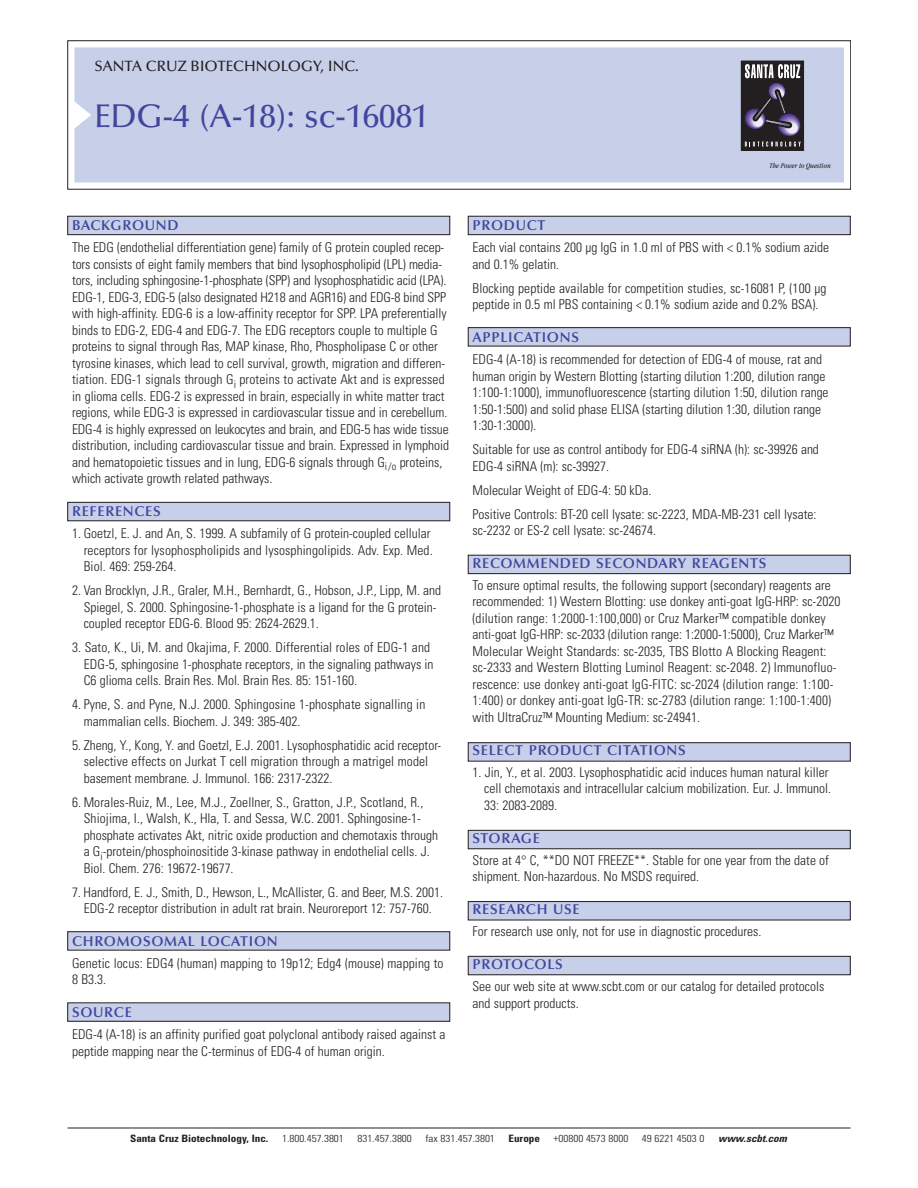
<style>
.page{position:relative;width:918px;height:1188px;background:#fff}
.page>*{position:absolute;margin:0;border:0;box-sizing:border-box;transform-origin:0 0}
.t1{font:500 33px "Optima";color:#41459c}
.t2{font:500 15px "Optima";color:#231f20}
.t3{font:600 14.25px "Optima";letter-spacing:.05em;color:#41459c}
.t4{font:300 condensed 13.5px/16.5px "Univers";color:#231f20}
.t5{font:300 condensed 10.2px "Univers";color:#231f20;scale:1.1 1}
.t6{font:700 condensed 10.2px "Univers";color:#231f20;scale:1.1 1}
.t7{font:italic 700 condensed 10.2px "Univers";color:#231f20;scale:1.1 1}
.t8{font:italic condensed 7.5px "Garamond";color:#231f20}
</style>
<div class="page">
<div style="left:468px;top:956px;width:382px;height:19px;background:#c7cfe9"></div>
<div style="left:468px;top:956px;width:382px;height:19px;border:1px solid #231f20"></div>
<div style="left:468px;top:216px;width:382px;height:19px;background:#c7cfe9"></div>
<div style="left:468px;top:216px;width:382px;height:19px;border:1px solid #231f20"></div>
<div style="left:468px;top:830px;width:382px;height:19px;background:#c7cfe9"></div>
<div style="left:468px;top:830px;width:382px;height:19px;border:1px solid #231f20"></div>
<div style="left:74px;top:47px;width:770px;height:135px;background:#c7cfe9"></div>
<div style="left:741px;top:61px;width:62px;height:89px;background:#231f20"></div>
<div style="left:741px;top:61px;width:63px;height:90px;border:1px solid #231f20"></div>
<svg style="left:741px;top:64px;width:64px;height:83px"></svg>
<hr style="left:68px;top:1128px;width:782px;height:1px;background:#231f20">
<div style="left:68px;top:216px;width:382px;height:19px;background:#c7cfe9"></div>
<div style="left:68px;top:216px;width:382px;height:19px;border:1px solid #231f20"></div>
<div style="left:68px;top:502px;width:382px;height:19px;background:#c7cfe9"></div>
<div style="left:68px;top:502px;width:382px;height:19px;border:1px solid #231f20"></div>
<div style="left:68px;top:932px;width:382px;height:18px;background:#c7cfe9"></div>
<div style="left:68px;top:931px;width:382px;height:19px;border:1px solid #231f20"></div>
<div style="left:68px;top:1003px;width:382px;height:18px;background:#c7cfe9"></div>
<div style="left:68px;top:1003px;width:382px;height:19px;border:1px solid #231f20"></div>
<div style="left:468px;top:743px;width:382px;height:18px;background:#c7cfe9"></div>
<div style="left:468px;top:742px;width:382px;height:19px;border:1px solid #231f20"></div>
<div style="left:468px;top:902px;width:382px;height:18px;background:#c7cfe9"></div>
<div style="left:468px;top:901px;width:382px;height:19px;border:1px solid #231f20"></div>
<div style="left:468px;top:555px;width:382px;height:19px;background:#c7cfe9"></div>
<div style="left:468px;top:555px;width:382px;height:19px;border:1px solid #231f20"></div>
<div style="left:468px;top:328px;width:382px;height:18px;background:#c7cfe9"></div>
<div style="left:468px;top:327px;width:382px;height:19px;border:1px solid #231f20"></div>
<p class="t2" style="left:94px;top:60px;width:266px">SANTA CRUZ BIOTECHNOLOGY, INC.</p>
<h1 class="t1" style="left:94px;top:103px;width:336px">EDG-4 (A-18): sc-16081</h1>
<p class="t3" style="left:72px;top:220px;width:108px">BACKGROUND</p>
<p class="t4" style="left:72px;top:241px;width:378px">The EDG (endothelial differentiation gene) family of G protein coupled recep&shy;tors consists of eight family members that bind lysophospholipid (LPL) media&shy;tors, including sphingosine-1-phosphate (SPP) and lysophosphatidic acid (LPA).<br>EDG-1, EDG-3, EDG-5 (also designated H218 and AGR16) and EDG-8 bind SPP with high-affinity. EDG-6 is a low-affinity receptor for SPP. LPA preferentially binds to EDG-2, EDG-4 and EDG-7. The EDG receptors couple to multiple G proteins to signal through Ras, MAP kinase, Rho, Phospholipase C or other tyrosine kinases, which lead to cell survival, growth, migration and differen&shy;tiation. EDG-1 signals through G<sub>i</sub> proteins to activate Akt and is expressed in glioma cells. EDG-2 is expressed in brain, especially in white matter tract regions, while EDG-3 is expressed in cardiovascular tissue and in cerebellum.<br>EDG-4 is highly expressed on leukocytes and brain, and EDG-5 has wide tissue distribution, including cardiovascular tissue and brain. Expressed in lymphoid and hematopoietic tissues and in lung, EDG-6 signals through G<sub>i/o</sub> proteins, which activate growth related pathways.</p>
<p class="t3" style="left:72px;top:505px;width:90px">REFERENCES</p>
<p class="t4" style="left:84px;top:526px;width:350px;text-indent:-12px">1. Goetzl, E. J. and An, S. 1999. A subfamily of G protein-coupled cellular receptors for lysophospholipids and lysosphingolipids. Adv. Exp. Med.<br>Biol. 469: 259-264.</p>
<p class="t4" style="left:84px;top:583px;width:359px;text-indent:-12px">2. Van Brocklyn, J.R., Graler, M.H., Bernhardt, G., Hobson, J.P., Lipp, M. and<br>Spiegel, S. 2000. Sphingosine-1-phosphate is a ligand for the G protein&shy;coupled receptor EDG-6. Blood 95: 2624-2629.1.</p>
<p class="t4" style="left:84px;top:640px;width:351px;text-indent:-12px">3. Sato, K., Ui, M. and Okajima, F. 2000. Differential roles of EDG-1 and<br>EDG-5, sphingosine 1-phosphate receptors, in the signaling pathways in<br>C6 glioma cells. Brain Res. Mol. Brain Res. 85: 151-160.</p>
<p class="t4" style="left:84px;top:697px;width:343px;text-indent:-12px">4. Pyne, S. and Pyne, N.J. 2000. Sphingosine 1-phosphate signalling in mammalian cells. Biochem. J. 349: 385-402.</p>
<p class="t4" style="left:84px;top:738px;width:359px;text-indent:-12px">5. Zheng, Y., Kong, Y. and Goetzl, E.J. 2001. Lysophosphatidic acid receptor&shy;selective effects on Jurkat T cell migration through a matrigel model basement membrane. J. Immunol. 166: 2317-2322.</p>
<p class="t4" style="left:84px;top:795px;width:356px;text-indent:-12px">6. Morales-Ruiz, M., Lee, M.J., Zoellner, S., Gratton, J.P., Scotland, R., Shiojima, I., Walsh, K., Hla, T. and Sessa, W.C. 2001. Sphingosine-1- phosphate activates Akt, nitric oxide production and chemotaxis through a G<sub>i</sub>-protein/phosphoinositide 3-kinase pathway in endothelial cells. J.<br>Biol. Chem. 276: 19672-19677.</p>
<p class="t4" style="left:72px;top:885px;width:372px;text-align:center">7. Handford, E. J., Smith, D., Hewson, L., McAllister, G. and Beer, M.S. 2001.<br>EDG-2 receptor distribution in adult rat brain. Neuroreport 12: 757-760.</p>
<p class="t3" style="left:72px;top:935px;width:207px">CHROMOSOMAL LOCATION</p>
<p class="t4" style="left:72px;top:956px;width:373px">Genetic locus: EDG4 (human) mapping to 19p12; Edg4 (mouse) mapping to<br>8 B3.3.</p>
<p class="t3" style="left:72px;top:1007px;width:61px">SOURCE</p>
<p class="t4" style="left:72px;top:1028px;width:375px">EDG-4 (A-18) is an affinity purified goat polyclonal antibody raised against a peptide mapping near the C-terminus of EDG-4 of human origin.</p>
<p class="t8" style="left:769px;top:163px;width:63px">The Power to Question</p>
<p class="t3" style="left:473px;top:220px;width:74px">PRODUCT</p>
<p class="t4" style="left:473px;top:241px;width:358px">Each vial contains 200 µg IgG in 1.0 ml of PBS with &lt; 0.1% sodium azide and 0.1% gelatin.</p>
<p class="t4" style="left:473px;top:281px;width:355px">Blocking peptide available for competition studies, sc-16081 P, (100 µg peptide in 0.5 ml PBS containing &lt; 0.1% sodium azide and 0.2% BSA).</p>
<p class="t3" style="left:473px;top:331px;width:108px">APPLICATIONS</p>
<p class="t4" style="left:473px;top:352px;width:358px">EDG-4 (A-18) is recommended for detection of EDG-4 of mouse, rat and human origin by Western Blotting (starting dilution 1:200, dilution range 1:100-1:1000), immunofluorescence (starting dilution 1:50, dilution range 1:50-1:500) and solid phase ELISA (starting dilution 1:30, dilution range 1:30-1:3000).</p>
<p class="t4" style="left:473px;top:442px;width:348px">Suitable for use as control antibody for EDG-4 siRNA (h): sc-39926 and<br>EDG-4 siRNA (m): sc-39927.</p>
<p class="t4" style="left:473px;top:479px;width:345px;line-height:24px">Molecular Weight of EDG-4: 50 kDa.<br>Positive Controls: BT-20 cell lysate: sc-2223, MDA-MB-231 cell lysate:</p>
<p class="t4" style="left:473px;top:523px;width:185px">sc-2232 or ES-2 cell lysate: sc-24674.</p>
<p class="t3" style="left:473px;top:557px;width:295px">RECOMMENDED SECONDARY REAGENTS</p>
<p class="t4" style="left:473px;top:578px;width:369px">To ensure optimal results, the following support (secondary) reagents are recommended: 1) Western Blotting: use donkey anti-goat IgG-HRP: sc-2020 (dilution range: 1:2000-1:100,000) or Cruz Marker™ compatible donkey anti-goat IgG-HRP: sc-2033 (dilution range: 1:2000-1:5000), Cruz Marker™ Molecular Weight Standards: sc-2035, TBS Blotto A Blocking Reagent: sc-2333 and Western Blotting Luminol Reagent: sc-2048. 2) Immunofluo&shy;rescence: use donkey anti-goat IgG-FITC: sc-2024 (dilution range: 1:100- 1:400) or donkey anti-goat IgG-TR: sc-2783 (dilution range: 1:100-1:400) with UltraCruz™ Mounting Medium: sc-24941.</p>
<p class="t3" style="left:473px;top:744px;width:215px">SELECT PRODUCT CITATIONS</p>
<p class="t4" style="left:484px;top:765px;width:348px;text-indent:-12px">1. Jin, Y., et al. 2003. Lysophosphatidic acid induces human natural killer cell chemotaxis and intracellular calcium mobilization. Eur. J. Immunol.<br>33: 2083-2089.</p>
<p class="t3" style="left:473px;top:832px;width:69px">STORAGE</p>
<p class="t4" style="left:473px;top:853px;width:358px">Store at 4° C, **DO NOT FREEZE**. Stable for one year from the date of shipment. Non-hazardous. No MSDS required.</p>
<p class="t3" style="left:473px;top:904px;width:109px">RESEARCH USE</p>
<p class="t4" style="left:473px;top:925px;width:290px">For research use only, not for use in diagnostic procedures.</p>
<p class="t3" style="left:473px;top:958px;width:92px">PROTOCOLS</p>
<p class="t4" style="left:473px;top:979px;width:353px">See our web site at www.scbt.com or our catalog for detailed protocols and support products.</p>
<p class="t6" style="left:130px;top:1135px;width:127px">Santa Cruz Biotechnology, Inc.</p>
<p class="t5" style="left:282px;top:1135px;width:58px">1.800.457.3801</p>
<p class="t5" style="left:357px;top:1135px;width:51px">831.457.3800</p>
<p class="t5" style="left:425px;top:1135px;width:65px">fax 831.457.3801</p>
<p class="t6" style="left:508px;top:1135px;width:30px">Europe</p>
<p class="t5" style="left:554px;top:1135px;width:69px">+00800 4573 8000</p>
<p class="t5" style="left:642px;top:1135px;width:58px">49 6221 4503 0</p>
<p class="t7" style="left:718px;top:1135px;width:66px">www.scbt.com</p>
</div>
